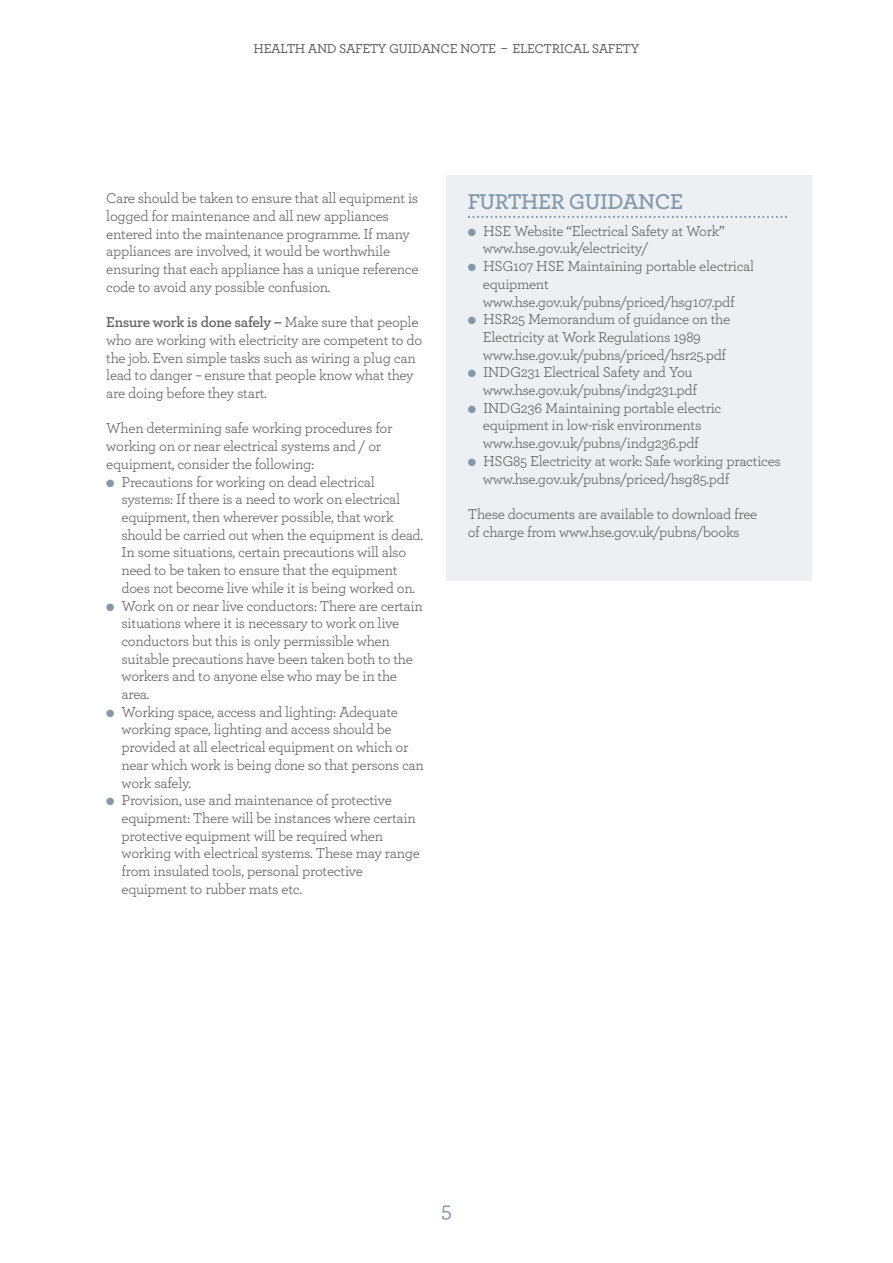
<style>
.page{position:relative;width:893px;height:1263px;background:#fff}
.page>*{position:absolute;margin:0;border:0;box-sizing:border-box;transform-origin:0 0}
.t1{font:600 22.5px "Archer";letter-spacing:-.02em;color:#8498a9}
.t2{font:500 22.5px "Archer";color:#8498a9}
.t3{font:15px/17.7px "Archer";letter-spacing:-.02em;color:#5d5c5d}
.t4{font:500 13.5px "Archer";letter-spacing:-.025em;color:#5d5c5d}
.s1{font-weight:600}
.s2{color:#8498a9}
</style>
<div class="page">
<div style="left:446px;top:175px;width:365px;height:405px;background:#ecf0f2"></div>
<svg style="left:468px;top:216px;width:319px;height:2px"></svg>
<p class="t4" style="left:254px;top:44px;width:387px">HEALTH AND SAFETY GUIDANCE NOTE – ELECTRICAL SAFETY</p>
<p class="t3" style="left:106px;top:191px;width:314px">Care should be taken to ensure that all equipment is logged for maintenance and all new appliances entered into the maintenance programme. If many appliances are involved, it would be worthwhile ensuring that each appliance has a unique reference code to avoid any possible confusion.</p>
<p class="t3" style="left:106px;top:315px;width:317px"><span class="s1">Ensure work is done safely –</span> Make sure that people who are working with electricity are competent to do the job. Even simple tasks such as wiring a plug can lead to danger – ensure that people know what they are doing before they start.</p>
<p class="t3" style="left:106px;top:421px;width:287px">When determining safe working procedures for working on or near electrical systems and / or equipment, consider the following:</p>
<p class="t3" style="left:121px;top:474px;width:303px;text-indent:-15px"><span class="s2">●</span> Precautions for working on dead electrical systems: If there is a need to work on electrical equipment, then wherever possible, that work should be carried out when the equipment is dead.<br>In some situations, certain precautions will also need to be taken to ensure that the equipment does not become live while it is being worked on.</p>
<p class="t3" style="left:121px;top:598px;width:303px;text-indent:-15px"><span class="s2">●</span> Work on or near live conductors: There are certain situations where it is necessary to work on live conductors but this is only permissible when suitable precautions have been taken both to the workers and to anyone else who may be in the area.</p>
<p class="t3" style="left:121px;top:704px;width:304px;text-indent:-15px"><span class="s2">●</span> Working space, access and lighting: Adequate working space, lighting and access should be provided at all electrical equipment on which or near which work is being done so that persons can work safely.</p>
<p class="t3" style="left:121px;top:793px;width:300px;text-indent:-15px"><span class="s2">●</span> Provision, use and maintenance of protective equipment: There will be instances where certain protective equipment will be required when working with electrical systems. These may range from insulated tools, personal protective equipment to rubber mats etc.</p>
<h1 class="t1" style="left:468px;top:195px;width:217px">FURTHER GUIDANCE</h1>
<p class="t3" style="left:483px;top:223px;width:243px;text-indent:-15px"><span class="s2">●</span> HSE Website “Electrical Safety at Work” www.hse.gov.uk/electricity/</p>
<p class="t3" style="left:483px;top:259px;width:273px;text-indent:-15px"><span class="s2">●</span> HSG107 HSE Maintaining portable electrical equipment www.hse.gov.uk/pubns/priced/hsg107.pdf</p>
<p class="t3" style="left:483px;top:312px;width:249px;text-indent:-15px"><span class="s2">●</span> HSR25 Memorandum of guidance on the<br>Electricity at Work Regulations 1989 www.hse.gov.uk/pubns/priced/hsr25.pdf</p>
<p class="t3" style="left:468px;top:365px;width:231px;text-align:right"><span class="s2">●</span> INDG231 Electrical Safety and You www.hse.gov.uk/pubns/indg231.pdf</p>
<p class="t3" style="left:468px;top:400px;width:255px;text-align:center"><span class="s2">●</span> INDG236 Maintaining portable electric equipment in low-risk environments www.hse.gov.uk/pubns/indg236.pdf</p>
<p class="t3" style="left:483px;top:454px;width:300px;text-indent:-15px"><span class="s2">●</span> HSG85 Electricity at work: Safe working practices www.hse.gov.uk/pubns/priced/hsg85.pdf</p>
<p class="t3" style="left:468px;top:507px;width:291px">These documents are available to download free of charge from www.hse.gov.uk/pubns/books</p>
<h1 class="t2" style="left:441px;top:1202px;width:12px">5</h1>
</div>
